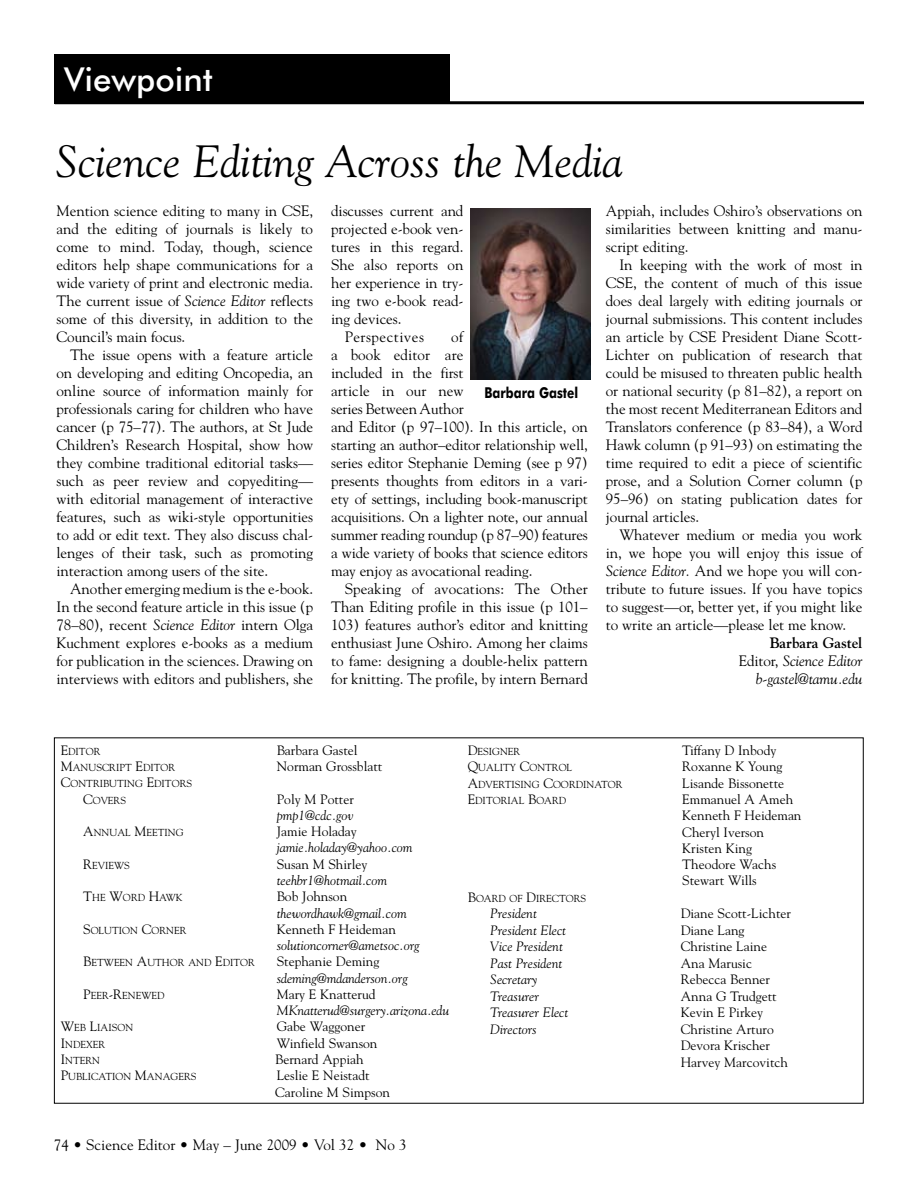
<style>
.page{position:relative;width:918px;height:1188px;background:#fff}
.page>*{position:absolute;margin:0;border:0;box-sizing:border-box;transform-origin:0 0}
.t1{font:italic 45px "Goudy";color:#000}
.t2{font:500 33px "Futura BT";color:#fff}
.t3{font:15px/18px "Goudy";letter-spacing:-.005em;color:#000;text-align:justify}
.t4{font:italic 15px/18px "Goudy";letter-spacing:-.005em;color:#000;text-align:right}
.t5{font:700 15px "Futura BT";color:#000;scale:.8 1}
.t6{font:15px "Goudy";letter-spacing:.03em;color:#000}
.t7{font:13.5px/16.2px "Goudy";color:#000}
.t8{font:italic 13.5px "Goudy";color:#000}
.t9{font:10.2px/16.2px "Goudy";color:#000}
.s1{font-style:italic}
.s2{font-weight:700;font-style:normal}
.s3{font-style:normal}
.s4{font-size:13.5px}
</style>
<div class="page">
<hr style="left:55px;top:101px;width:809px;height:3px;background:#000">
<div style="left:54px;top:54px;width:396px;height:49px;background:#000"></div>
<img style="left:470px;top:208px;width:120px;height:172px">
<h2 class="t2" style="left:64px;top:59px;width:150px">Viewpoint</h2>
<h1 class="t1" style="left:56px;top:134px;width:568px">Science Editing Across the Media</h1>
<p class="t3" style="left:57px;top:201px;width:258px">Mention science editing to many in CSE, and the editing of journals is likely to come to mind. Today, though, science editors help shape communications for a wide variety of print and electronic media.<br>The current issue of <span class="s1">Science Editor</span> reflects some of this diversity, in addition to the Council’s main focus.</p>
<p class="t3" style="left:57px;top:345px;width:258px;text-indent:14px">The issue opens with a feature article on developing and editing Oncopedia, an online source of information mainly for professionals caring for children who have cancer (p 75–77). The authors, at St Jude Children’s Research Hospital, show how they combine traditional editorial tasks— such as peer review and copyediting— with editorial management of interactive features, such as wiki-style opportunities to add or edit text. They also discuss chal&shy;lenges of their task, such as promoting interaction among users of the site.</p>
<p class="t3" style="left:57px;top:579px;width:258px;text-indent:14px">Another emerging medium is the e-book.<br>In the second feature article in this issue (p 78–80), recent <span class="s1">Science Editor</span> intern Olga Kuchment explores e-books as a medium for publication in the sciences. Drawing on interviews with editors and publishers, she</p>
<p class="t3" style="left:331px;top:201px;width:134px">discusses current and</p>
<p class="t3" style="left:331px;top:219px;width:134px">projected e-book ven-</p>
<p class="t3" style="left:331px;top:237px;width:134px">tures in this regard.</p>
<p class="t3" style="left:331px;top:255px;width:134px">She also reports on</p>
<p class="t3" style="left:331px;top:273px;width:134px">her experience in try-</p>
<p class="t3" style="left:331px;top:291px;width:134px">ing two e-book read-</p>
<p class="t3" style="left:331px;top:309px;width:72px">ing devices.</p>
<p class="t6" style="left:345px;top:327px;width:81px">Perspectives</p>
<p class="t3" style="left:606px;top:201px;width:258px">Appiah, includes Oshiro’s observations on similarities between knitting and manu&shy;script editing.</p>
<p class="t3" style="left:606px;top:255px;width:258px;text-indent:14px">In keeping with the work of most in CSE, the content of much of this issue does deal largely with editing journals or journal submissions. This content includes an article by CSE President Diane Scott-Lichter on publication of research that could be misused to threaten public health or national security (p 81–82), a report on the most recent Mediterranean Editors and Translators conference (p 83–84), a Word Hawk column (p 91–93) on estimating the time required to edit a piece of scientific prose, and a Solution Corner column (p 95–96) on stating publication dates for journal articles.</p>
<p class="t3" style="left:606px;top:525px;width:258px;text-indent:14px">Whatever medium or media you work in, we hope you will enjoy this issue of <span class="s1">Science Editor.</span> And we hope you will con&shy;tribute to future issues. If you have topics to suggest—or, better yet, if you might like to write an article—please let me know.</p>
<p class="t4" style="left:739px;top:633px;width:125px"><span class="s2">Barbara Gastel<br></span><span class="s3">Editor,</span> Science Editor b-gastel@tamu.edu</p>
<p class="t3" style="left:331px;top:327px;width:258px;text-align:left;text-indent:120px">of<br>a book editor are<br>included in the first<br>article in our new<br>series Between Author<br>and Editor (p 97–100). In this article, on starting an author–editor relationship well, series editor Stephanie Deming (see p 97) presents thoughts from editors in a vari&shy;ety of settings, including book-manuscript acquisitions. On a lighter note, our annual summer reading roundup (p 87–90) features a wide variety of books that science editors may enjoy as avocational reading.</p>
<p class="t3" style="left:331px;top:579px;width:258px;text-indent:14px">Speaking of avocations: The Other Than Editing profile in this issue (p 101– 103) features author’s editor and knitting enthusiast June Oshiro. Among her claims to fame: designing a double-helix pattern for knitting. The profile, by intern Bernard</p>
<p class="t5" style="left:484px;top:384px;width:119px">Barbara Gastel</p>
<p class="t9" style="left:61px;top:743px;width:41px"><span class="s4">E</span>DITOR</p>
<p class="t7" style="left:277px;top:742px;width:82px">Barbara Gastel</p>
<p class="t9" style="left:61px;top:759px;width:116px"><span class="s4">M</span>ANUSCRIPT <span class="s4">E</span>DITOR</p>
<p class="t7" style="left:277px;top:758px;width:107px">Norman Grossblatt</p>
<p class="t9" style="left:83px;top:775px;width:110px;text-indent:-23px"><span class="s4">C</span>ONTRIBUTING <span class="s4">E</span>DITORS<br><span class="s4">C</span>OVERS</p>
<p class="t7" style="left:277px;top:790px;width:79px">Poly M Potter</p>
<p class="t8" style="left:277px;top:807px;width:78px">pmp1@cdc.gov</p>
<p class="t9" style="left:61px;top:824px;width:124px"><span class="s4">A</span>NNUAL <span class="s4">M</span>EETING</p>
<p class="t7" style="left:277px;top:823px;width:82px">Jamie Holaday</p>
<p class="t8" style="left:277px;top:840px;width:137px">jamie.holaday@yahoo.com</p>
<p class="t9" style="left:61px;top:857px;width:71px"><span class="s4">R</span>EVI EWS</p>
<p class="t7" style="left:277px;top:856px;width:92px">Susan M Shirley</p>
<p class="t8" style="left:277px;top:872px;width:112px">teehbr1@hotmail.com</p>
<p class="t9" style="left:83px;top:889px;width:92px"><span class="s4">T</span>HE <span class="s4">W</span>ORD <span class="s4">H</span>AWK</p>
<p class="t7" style="left:277px;top:888px;width:72px">Bob Johnson</p>
<p class="t8" style="left:277px;top:905px;width:132px">thewordhawk@gmail.com</p>
<p class="t9" style="left:61px;top:922px;width:127px"><span class="s4">S</span> OLUTION <span class="s4">C</span>ORNER</p>
<p class="t7" style="left:277px;top:921px;width:121px">Kenneth F Heideman</p>
<p class="t8" style="left:277px;top:937px;width:144px">solutioncorner@ametsoc.org</p>
<p class="t9" style="left:61px;top:954px;width:196px"><span class="s4">B</span>ETWEEN <span class="s4">A</span>UTHOR AND <span class="s4">E</span>DITOR</p>
<p class="t7" style="left:277px;top:953px;width:104px">Stephanie Deming</p>
<p class="t8" style="left:277px;top:970px;width:132px">sdeming@mdanderson.org</p>
<p class="t9" style="left:83px;top:987px;width:83px"><span class="s4">P</span>EER<span class="s4">-R</span>ENEWED</p>
<p class="t7" style="left:277px;top:986px;width:100px">Mary E Knatterud</p>
<p class="t8" style="left:277px;top:1002px;width:174px">MKnatterud@surgery.arizona.edu</p>
<p class="t9" style="left:61px;top:1019px;width:74px"><span class="s4">W</span>EB <span class="s4">L</span>IAISON</p>
<p class="t7" style="left:277px;top:1018px;width:90px">Gabe Waggoner</p>
<p class="t9" style="left:61px;top:1036px;width:46px"><span class="s4">I</span>NDEXER</p>
<p class="t7" style="left:277px;top:1034px;width:102px">Winfield Swanson</p>
<p class="t9" style="left:61px;top:1052px;width:41px"><span class="s4">I</span>NTERN</p>
<p class="t7" style="left:275px;top:1051px;width:90px">Bernard Appiah</p>
<p class="t9" style="left:61px;top:1068px;width:137px"><span class="s4">P</span>UBLICATION <span class="s4">M</span>ANAGERS</p>
<p class="t7" style="left:275px;top:1067px;width:116px">Leslie E Neistadt<br>Caroline M Simpson</p>
<p class="t3" style="left:54px;top:1135px;width:354px">74 • Science Editor • May – June 2009 • Vol 32 • No 3</p>
<p class="t9" style="left:468px;top:743px;width:54px"><span class="s4">D</span>ESIGNER</p>
<p class="t7" style="left:682px;top:742px;width:96px">Tiffany D Inbody</p>
<p class="t9" style="left:468px;top:759px;width:106px"><span class="s4">Q</span>UALITY <span class="s4">C</span>ONTROL</p>
<p class="t7" style="left:682px;top:758px;width:102px">Roxanne K Young</p>
<p class="t9" style="left:468px;top:776px;width:156px"><span class="s4">A</span>DVERTISING <span class="s4">C</span>OORDINATOR</p>
<p class="t7" style="left:682px;top:775px;width:103px">Lisande Bissonette</p>
<p class="t9" style="left:468px;top:792px;width:100px"><span class="s4">E</span>DITORIAL <span class="s4">B</span>OARD</p>
<p class="t7" style="left:682px;top:791px;width:121px">Emmanuel A Ameh<br>Kenneth F Heideman<br>Cheryl Iverson<br>Kristen King<br>Theodore Wachs<br>Stewart Wills</p>
<p class="t9" style="left:468px;top:890px;width:120px"><span class="s4">B</span>OARD OF <span class="s4">D</span>IRECTORS</p>
<p class="t8" style="left:490px;top:906px;width:48px">President</p>
<p class="t7" style="left:681px;top:905px;width:112px">Diane Scott-Lichter</p>
<p class="t8" style="left:490px;top:922px;width:77px">President Elect</p>
<p class="t7" style="left:681px;top:922px;width:65px">Diane Lang</p>
<p class="t8" style="left:490px;top:939px;width:74px">Vice President</p>
<p class="t7" style="left:681px;top:938px;width:88px">Christine Laine</p>
<p class="t8" style="left:490px;top:955px;width:73px">Past President</p>
<p class="t7" style="left:681px;top:955px;width:73px">Ana Marusic</p>
<p class="t8" style="left:490px;top:972px;width:49px">Secretary</p>
<p class="t7" style="left:681px;top:971px;width:91px">Rebecca Benner</p>
<p class="t8" style="left:490px;top:988px;width:50px">Treasurer</p>
<p class="t7" style="left:681px;top:988px;width:97px">Anna G Trudgett</p>
<p class="t8" style="left:490px;top:1005px;width:79px">Treasurer Elect</p>
<p class="t7" style="left:681px;top:1004px;width:84px">Kevin E Pirkey</p>
<p class="t8" style="left:490px;top:1021px;width:48px">Directors</p>
<p class="t7" style="left:681px;top:1021px;width:109px">Christine Arturo<br>Devora Krischer<br>Harvey Marcovitch</p>
</div>
